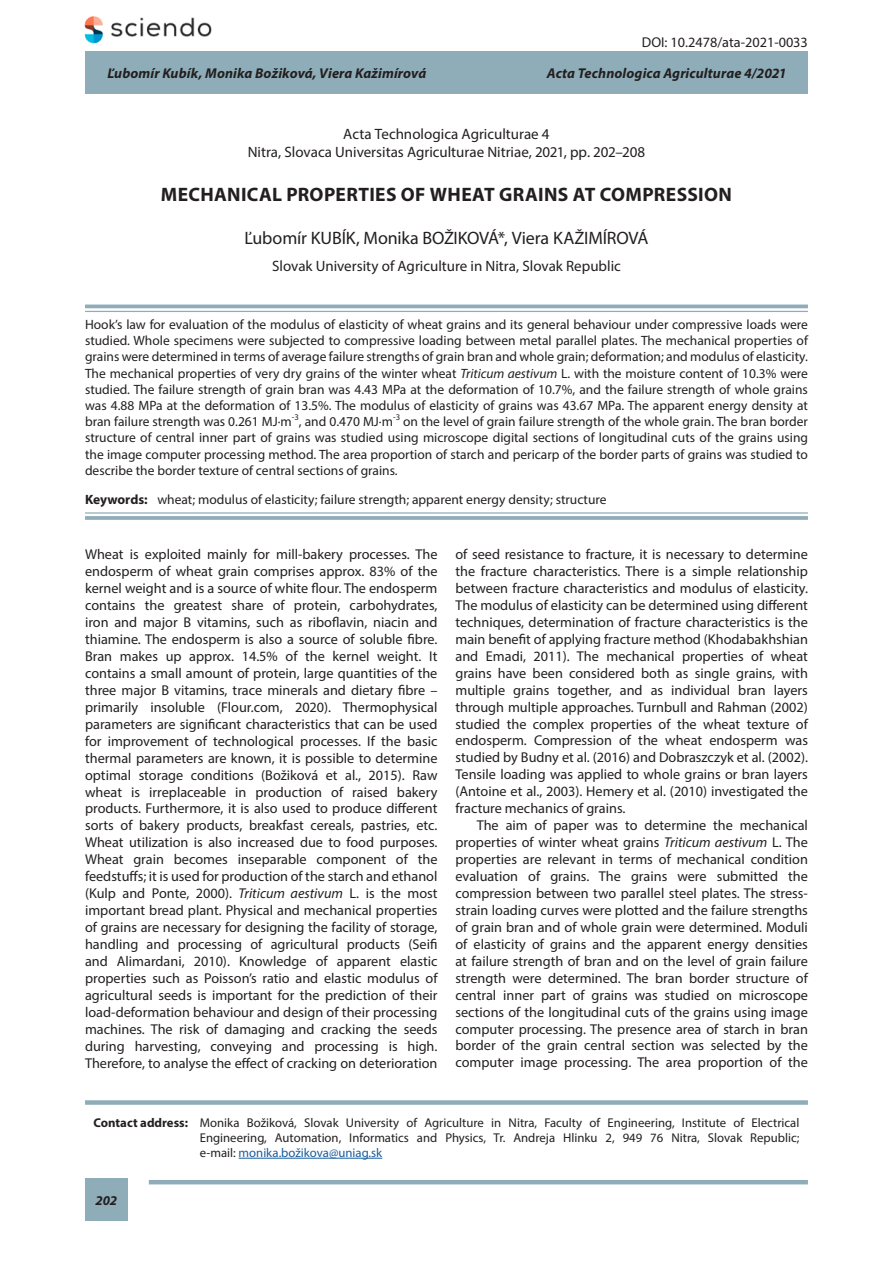
<style>
.page{position:relative;width:893px;height:1263px;background:#fff}
.page>*{position:absolute;margin:0;border:0;box-sizing:border-box;transform-origin:0 0}
.t1{font:700 19.5px "Myriad Pro";letter-spacing:.015em;color:#231f20}
.t2{font:18px "Myriad Pro";letter-spacing:-.005em;color:#231f20}
.t3{font:15px/18px "Myriad Pro";color:#231f20;text-align:center}
.t4{font:14.25px/17px "Myriad Pro";color:#231f20;text-align:justify}
.t5{font:italic 700 14.25px "Myriad Pro";letter-spacing:.01em;color:#231f20}
.t6{font:13.5px/16.2px "Myriad Pro";color:#231f20;text-align:justify}
.t7{font:italic 700 13.5px "Myriad Pro";color:#231f20}
.t8{font:12.75px/15px "Myriad Pro";color:#231f20;text-align:justify}
.s1{font-style:italic}
.s2{font-weight:700}
.s3{color:#175d9e}
</style>
<div class="page">
<div style="left:85px;top:51px;width:723px;height:43px;background:#8fadb8"></div>
<div style="left:85px;top:1178px;width:43px;height:43px;background:#8fadb8"></div>
<hr style="left:149px;top:1180px;width:659px;height:4px;background:#8fadb8">
<hr style="left:85px;top:305px;width:723px;height:3px;background:#8fadb8">
<hr style="left:85px;top:311px;width:723px;height:1px;background:#8fadb8">
<hr style="left:85px;top:512px;width:723px;height:2px;background:#8fadb8">
<hr style="left:85px;top:516px;width:723px;height:4px;background:#96b2bc">
<hr style="left:239px;top:1158px;width:143px;height:1px;background:#175d9e">
<img style="left:84px;top:16px;width:128px;height:28px">
<div style="left:85px;top:1100px;width:723px;height:5px;background:#8fadb8"></div>
<p class="t4" style="left:642px;top:33px;width:168px">DOI: 10.2478/ata-2021-0033</p>
<p class="t5" style="left:107px;top:64px;width:320px">Ľubomír Kubík, Monika Božiková, Viera Kažimírová</p>
<p class="t5" style="left:547px;top:64px;width:241px">Acta Technologica Agriculturae 4/2021</p>
<p class="t3" style="left:248px;top:125px;width:399px">Acta Technologica Agriculturae 4<br>Nitra, Slovaca Universitas Agriculturae Nitriae, 2021, pp. 202–208</p>
<h1 class="t1" style="left:161px;top:182px;width:572px">MECHANICAL PROPERTIES OF WHEAT GRAINS AT COMPRESSION</h1>
<p class="t2" style="left:244px;top:227px;width:406px">Ľubomír KUBÍK, Monika BOŽIKOVÁ*, Viera KAŽIMÍROVÁ</p>
<p class="t3" style="left:272px;top:257px;width:350px">Slovak University of Agriculture in Nitra, Slovak Republic</p>
<p class="t6" style="left:85px;top:316px;width:724px">Hook’s law for evaluation of the modulus of elasticity of wheat grains and its general behaviour under compressive loads were studied. Whole specimens were subjected to compressive loading between metal parallel plates. The mechanical properties of grains were determined in terms of average failure strengths of grain bran and whole grain; deformation; and modulus of elasticity.<br>The mechanical properties of very dry grains of the winter wheat <span class="s1">Triticum aestivum</span> L. with the moisture content of 10.3% were studied. The failure strength of grain bran was 4.43 MPa at the deformation of 10.7%, and the failure strength of whole grains was 4.88 MPa at the deformation of 13.5%. The modulus of elasticity of grains was 43.67 MPa. The apparent energy density at bran failure strength was 0.261 MJ·m<sup>-3</sup>, and 0.470 MJ·m<sup>-3</sup> on the level of grain failure strength of the whole grain. The bran border structure of central inner part of grains was studied using microscope digital sections of longitudinal cuts of the grains using the image computer processing method. The area proportion of starch and pericarp of the border parts of grains was studied to describe the border texture of central sections of grains.</p>
<p class="t6" style="left:85px;top:491px;width:523px"><span class="s2">Keywords:</span> wheat; modulus of elasticity; failure strength; apparent energy density; structure</p>
<p class="t4" style="left:85px;top:546px;width:354px">Wheat is exploited mainly for mill-bakery processes. The endosperm of wheat grain comprises approx. 83% of the kernel weight and is a source of white flour. The endosperm contains the greatest share of protein, carbohydrates, iron and major B vitamins, such as riboflavin, niacin and thiamine. The endosperm is also a source of soluble fibre.<br>Bran makes up approx. 14.5% of the kernel weight. It contains a small amount of protein, large quantities of the three major B vitamins, trace minerals and dietary fibre – primarily insoluble (Flour.com, 2020). Thermophysical parameters are significant characteristics that can be used for improvement of technological processes. If the basic thermal parameters are known, it is possible to determine optimal storage conditions (Božiková et al., 2015). Raw wheat is irreplaceable in production of raised bakery products. Furthermore, it is also used to produce different sorts of bakery products, breakfast cereals, pastries, etc.<br>Wheat utilization is also increased due to food purposes.<br>Wheat grain becomes inseparable component of the feedstuffs; it is used for production of the starch and ethanol (Kulp and Ponte, 2000). <span class="s1">Triticum aestivum</span> L. is the most important bread plant. Physical and mechanical properties of grains are necessary for designing the facility of storage, handling and processing of agricultural products (Seifi and Alimardani, 2010). Knowledge of apparent elastic properties such as Poisson’s ratio and elastic modulus of agricultural seeds is important for the prediction of their load-deformation behaviour and design of their processing machines. The risk of damaging and cracking the seeds during harvesting, conveying and processing is high.<br>Therefore, to analyse the effect of cracking on deterioration</p>
<p class="t4" style="left:455px;top:546px;width:354px">of seed resistance to fracture, it is necessary to determine the fracture characteristics. There is a simple relationship between fracture characteristics and modulus of elasticity.<br>The modulus of elasticity can be determined using different techniques, determination of fracture characteristics is the main benefit of applying fracture method (Khodabakhshian and Emadi, 2011). The mechanical properties of wheat grains have been considered both as single grains, with multiple grains together, and as individual bran layers through multiple approaches. Turnbull and Rahman (2002) studied the complex properties of the wheat texture of endosperm. Compression of the wheat endosperm was studied by Budny et al. (2016) and Dobraszczyk et al. (2002).<br>Tensile loading was applied to whole grains or bran layers (Antoine et al., 2003). Hemery et al. (2010) investigated the fracture mechanics of grains.</p>
<p class="t4" style="left:455px;top:817px;width:354px;text-indent:21px">The aim of paper was to determine the mechanical properties of winter wheat grains <span class="s1">Triticum aestivum</span> L. The properties are relevant in terms of mechanical condition evaluation of grains. The grains were submitted the compression between two parallel steel plates. The stress&shy;strain loading curves were plotted and the failure strengths of grain bran and of whole grain were determined. Moduli of elasticity of grains and the apparent energy densities at failure strength of bran and on the level of grain failure strength were determined. The bran border structure of central inner part of grains was studied on microscope sections of the longitudinal cuts of the grains using image computer processing. The presence area of starch in bran border of the grain central section was selected by the computer image processing. The area proportion of the</p>
<p class="t8" style="left:200px;top:1115px;width:601px;text-indent:-106px"><span class="s2">Contact address:</span> Monika Božiková, Slovak University of Agriculture in Nitra, Faculty of Engineering, Institute of Electrical Engineering, Automation, Informatics and Physics, Tr. Andreja Hlinku 2, 949 76 Nitra, Slovak Republic; e-mail: <span class="s3">monika.božikova@uniag.sk</span></p>
<p class="t7" style="left:95px;top:1191px;width:23px">202</p>
</div>
